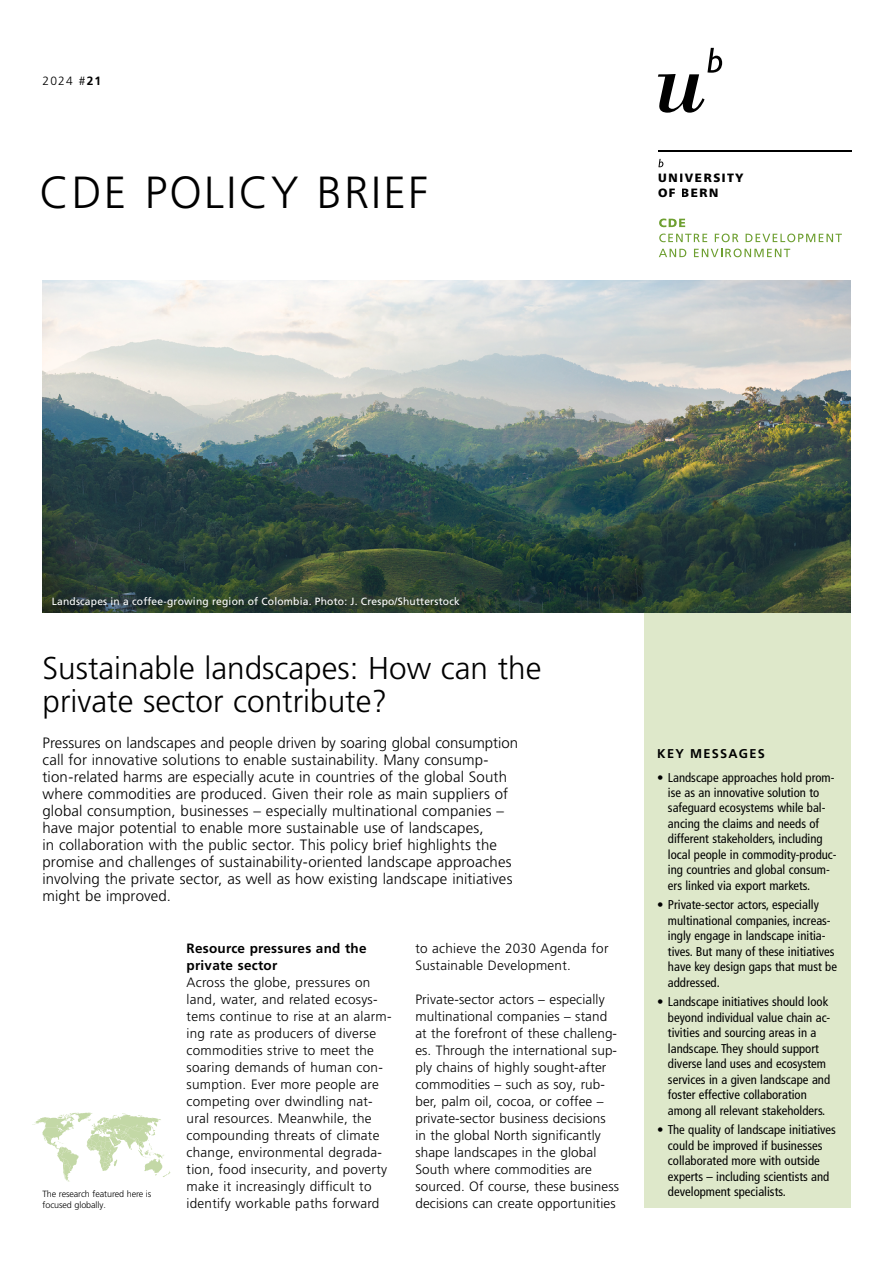
<style>
.page{position:relative;width:893px;height:1263px;background:#fff}
.page>*{position:absolute;margin:0;border:0;box-sizing:border-box;transform-origin:0 0}
.t1{font:300 45px "Frutiger LT Pro";letter-spacing:.05em;color:#000}
.t2{font:300 31.5px/33px "Frutiger LT Pro";color:#000}
.t3{font:300 15px/17px "Frutiger LT Pro";letter-spacing:.005em;color:#000}
.t4{font:300 13.5px/17px "Frutiger LT Pro";letter-spacing:.02em;color:#000}
.t5{font:700 13.5px/17px "Frutiger LT Pro";letter-spacing:.02em;color:#000}
.t6{font:condensed 12.75px/15.5px "Frutiger LT Pro";color:#000}
.t7{font:700 12.75px "Frutiger LT Pro";letter-spacing:.1em;color:#000}
.t8{font:900 12px/15px "Frutiger Neue LT Pro";letter-spacing:.13em;color:#000}
.t9{font:300 12px "Frutiger LT Pro";color:#000}
.t10{font:10.5px "Frutiger LT Pro";letter-spacing:.02em;color:#fff}
.t11{font:300 9px/10.9px "Frutiger LT Pro";letter-spacing:-.01em;color:#000}
.s1{font-weight:700}
</style>
<div class="page">
<div style="left:644px;top:605px;width:206px;height:603px;background:#dee8ca"></div>
<img style="left:43px;top:281px;width:807px;height:331px">
<svg style="left:33px;top:1113px;width:138px;height:69px"></svg>
<img style="left:136px;top:1135px;width:17px;height:15px">
<div style="left:50px;top:594px;width:416px;height:20px;background:#000;opacity:.75"></div>
<svg style="left:659px;top:219px;width:26px;height:8px"></svg>
<svg style="left:659px;top:234px;width:48px;height:8px"></svg>
<svg style="left:715px;top:234px;width:23px;height:8px"></svg>
<svg style="left:746px;top:234px;width:96px;height:8px"></svg>
<svg style="left:659px;top:249px;width:27px;height:8px"></svg>
<svg style="left:694px;top:249px;width:96px;height:8px"></svg>
<svg style="left:658px;top:48px;width:64px;height:65px"></svg>
<hr style="left:658px;top:150px;width:193px;height:2px;background:#000">
<svg style="left:658px;top:159px;width:5px;height:8px"></svg>
<p class="t9" style="left:43px;top:74px;width:60px">2024 #<span class="s1">21</span></p>
<h1 class="t1" style="left:39px;top:166px;width:390px">CDE POLICY BRIEF</h1>
<p class="t8" style="left:658px;top:170px;width:87px">UNIVERSITY<br>OF BERN</p>
<p class="t10" style="left:52px;top:595px;width:410px">Landscapes in a coffee-growing region of Colombia. Photo: J. Crespo/Shutterstock</p>
<h2 class="t2" style="left:43px;top:651px;width:500px">Sustainable landscapes: How can the private sector contribute?</h2>
<p class="t3" style="left:43px;top:734px;width:477px">Pressures on landscapes and people driven by soaring global consumption call for innovative solutions to enable sustainability. Many consump&shy;tion-related harms are especially acute in countries of the global South where commodities are produced. Given their role as main suppliers of global consumption, businesses – especially multinational companies – have major potential to enable more sustainable use of landscapes,<br>in collaboration with the public sector. This policy brief highlights the promise and challenges of sustainability-oriented landscape approaches involving the private sector, as well as how existing landscape initiatives might be improved.</p>
<p class="t11" style="left:43px;top:1188px;width:110px">The research featured here is focused globally.</p>
<p class="t5" style="left:187px;top:939px;width:182px">Resource pressures and the private sector</p>
<p class="t4" style="left:187px;top:973px;width:206px">Across the globe, pressures on land, water, and related ecosys&shy;tems continue to rise at an alarm&shy;ing rate as producers of diverse commodities strive to meet the soaring demands of human con&shy;sumption. Ever more people are competing over dwindling nat&shy;ural resources. Meanwhile, the compounding threats of climate change, environmental degrada&shy;tion, food insecurity, and poverty make it increasingly difficult to identify workable paths forward</p>
<p class="t4" style="left:415px;top:939px;width:195px">to achieve the 2030 Agenda for<br>Sustainable Development.</p>
<p class="t4" style="left:415px;top:990px;width:205px">Private-sector actors – especially multinational companies – stand at the forefront of these challeng&shy;es. Through the international sup&shy;ply chains of highly sought-after commodities – such as soy, rub&shy;ber, palm oil, cocoa, or coffee – private-sector business decisions in the global North significantly shape landscapes in the global South where commodities are sourced. Of course, these business decisions can create opportunities</p>
<p class="t7" style="left:657px;top:745px;width:109px">KEY MESSAGES</p>
<p class="t6" style="left:668px;top:769px;width:170px;text-indent:-11px">• Landscape approaches hold prom&shy;ise as an innovative solution to safeguard ecosystems while bal&shy;ancing the claims and needs of different stakeholders, including local people in commodity-produc&shy;ing countries and global consum&shy;ers linked via export markets.</p>
<p class="t6" style="left:668px;top:897px;width:171px;text-indent:-11px">• Private-sector actors, especially multinational companies, increas&shy;ingly engage in landscape initia&shy;tives. But many of these initiatives have key design gaps that must be addressed.</p>
<p class="t6" style="left:668px;top:994px;width:164px;text-indent:-11px">• Landscape initiatives should look beyond individual value chain ac&shy;tivities and sourcing areas in a landscape. They should support diverse land uses and ecosystem services in a given landscape and foster effective collaboration among all relevant stakeholders.</p>
<p class="t6" style="left:668px;top:1122px;width:170px;text-indent:-11px">• The quality of landscape initiatives could be improved if businesses collaborated more with outside experts – including scientists and development specialists.</p>
</div>
